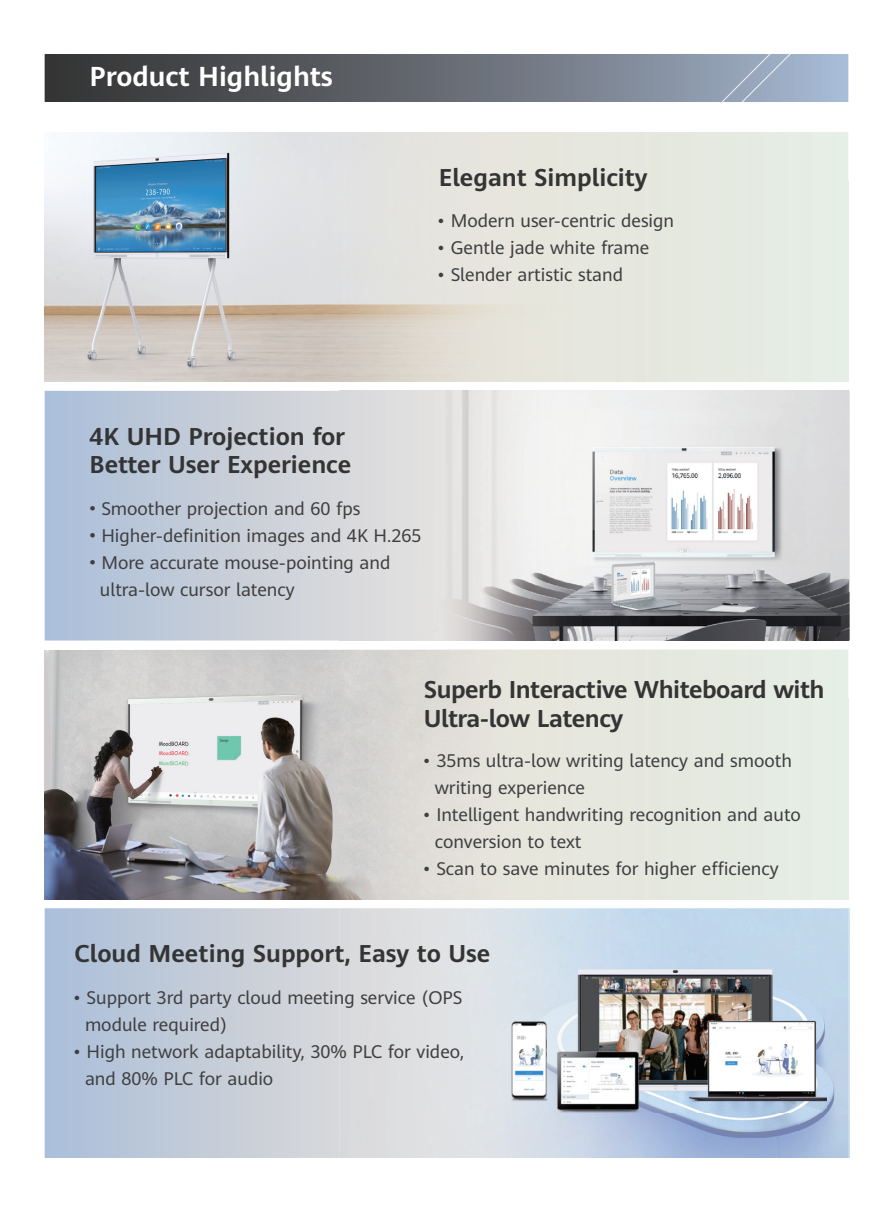
<style>
.page{position:relative;width:893px;height:1212px;background:#fff}
.page>*{position:absolute;margin:0;border:0;box-sizing:border-box;transform-origin:0 0}
.t1{font:700 27px "Huawei Sans";color:#fff}
.t2{font:700 24px/28.8px "Huawei Sans";color:#343434}
.t3{font:700 24px/28.8px "Huawei Sans";letter-spacing:-.02em;color:#343434}
.t4{font:18px/27px "Huawei Sans";color:#3f3f40}
.s1{font-family:"Microsoft Ya Hei";font-weight:300}
</style>
<div class="page">
<svg style="left:45px;top:54px;width:803px;height:48px;background:#6a707a"></svg>
<img style="left:45px;top:282px;width:101px;height:50px">
<img style="left:45px;top:132px;width:508px;height:150px">
<div style="left:553px;top:132px;width:51px;height:200px;background:#e6e7de"></div>
<img style="left:146px;top:282px;width:407px;height:50px">
<img style="left:45px;top:332px;width:559px;height:50px">
<img style="left:339px;top:391px;width:509px;height:249px">
<img style="left:96px;top:899px;width:418px;height:1px">
<img style="left:45px;top:650px;width:469px;height:249px">
<img style="left:848px;top:908px;width:2px;height:250px">
<div style="left:340px;top:908px;width:203px;height:250px;background:#dee0e2"></div>
<img style="left:798px;top:1008px;width:50px;height:150px">
<img style="left:543px;top:1113px;width:255px;height:45px">
<img style="left:501px;top:969px;width:325px;height:144px">
<h1 class="t1" style="left:90px;top:58px;width:245px">Product Highlights</h1>
<h2 class="t2" style="left:439px;top:162px;width:210px">Elegant Simplicity</h2>
<p class="t4" style="left:437px;top:206px;width:238px">• Modern user-centric design</p>
<p class="t4" style="left:437px;top:233px;width:214px">• Gentle jade white frame</p>
<p class="t4" style="left:437px;top:260px;width:187px">• Slender artistic stand</p>
<h2 class="t2" style="left:90px;top:421px;width:263px">4K UHD Projection for<br>Better User Experience</h2>
<p class="t4" style="left:89px;top:494px;width:273px"><span class="s1">•</span> Smoother projection and 60 fps</p>
<p class="t4" style="left:89px;top:521px;width:334px"><span class="s1">•</span> Higher-definition images and 4K H.265</p>
<p class="t4" style="left:100px;top:548px;width:292px;text-indent:-11px"><span class="s1">•</span> More accurate mouse-pointing and ultra-low cursor latency</p>
<h2 class="t3" style="left:424px;top:674px;width:402px">Superb Interactive Whiteboard with<br>Ultra-low Latency</h2>
<p class="t4" style="left:435px;top:747px;width:359px;text-indent:-12px">• 35ms ultra-low writing latency and smooth writing experience</p>
<p class="t4" style="left:435px;top:801px;width:368px;text-indent:-12px">• Intelligent handwriting recognition and auto conversion to text</p>
<p class="t4" style="left:423px;top:855px;width:357px">• Scan to save minutes for higher efficiency</p>
<h2 class="t2" style="left:75px;top:938px;width:417px">Cloud Meeting Support, Easy to Use</h2>
<p class="t4" style="left:85px;top:983px;width:379px;text-indent:-12px">• Support 3rd party cloud meeting service (OPS module required)</p>
<p class="t4" style="left:85px;top:1037px;width:381px;text-indent:-12px">• High network adaptability, 30% PLC for video, and 80% PLC for audio</p>
</div>
